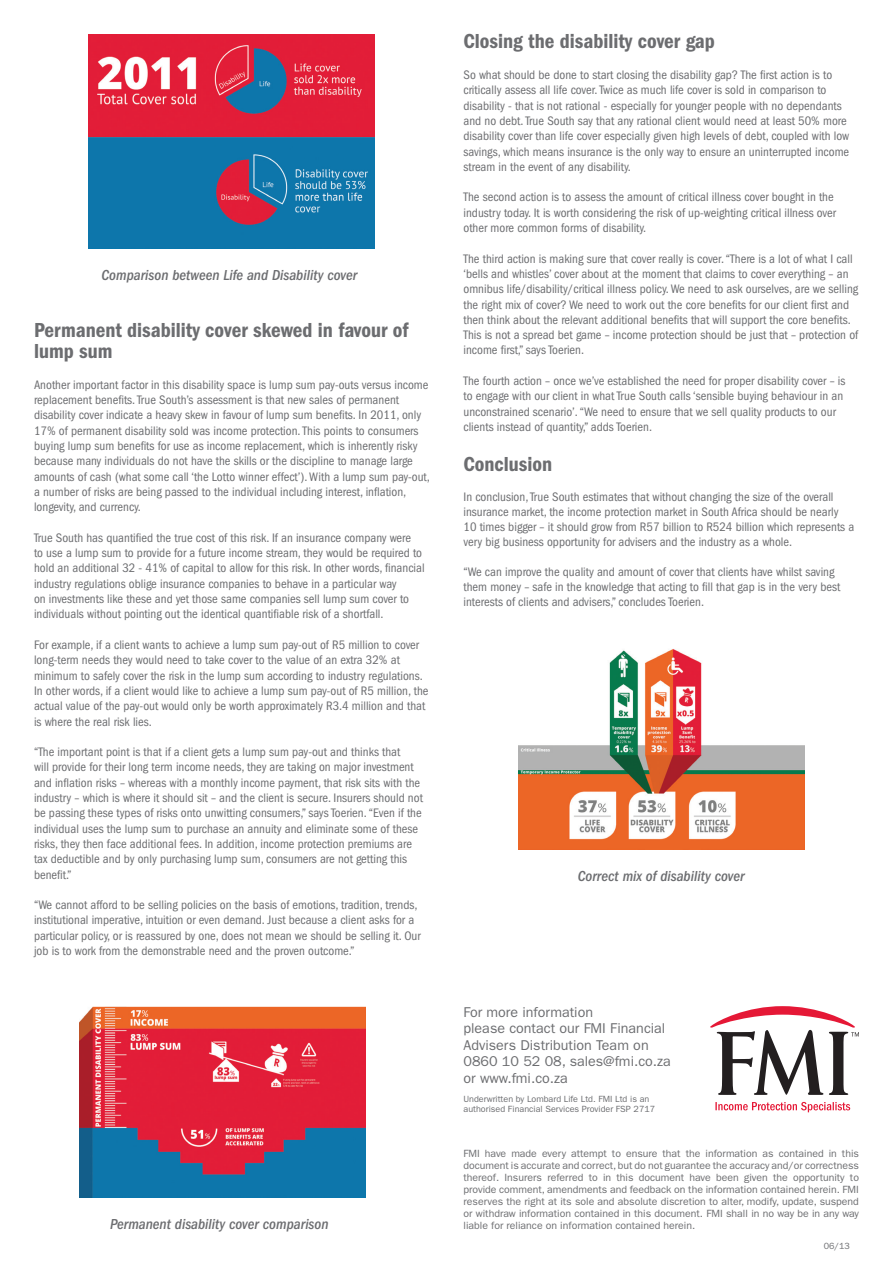
<style>
.page{position:relative;width:893px;height:1263px;background:#fff}
.page>*{position:absolute;margin:0;border:0;box-sizing:border-box;transform-origin:0 0}
.t1{font:21px/21px "ITC Franklin Gothic Std Dm Cd";color:#6c6d70}
.t2{font:italic 500 condensed 15px "ITC Franklin Gothic Std";color:#6c6d70}
.t3{font:14.25px/16.5px "ITC Franklin Gothic Std";color:#6c6d70}
.t4{font:condensed 12.75px/15.3px "ITC Franklin Gothic Std";color:#6c6d70}
.t5{font:10.5px/12px "ITC Franklin Gothic Std";color:#6c6d70;text-align:justify}
.t6{font:9px/10.5px "ITC Franklin Gothic Std";color:#6c6d70}
</style>
<div class="page">
<img style="left:89px;top:34px;width:286px;height:215px">
<img style="left:79px;top:1006px;width:287px;height:191px">
<svg style="left:710px;top:1006px;width:149px;height:89px"></svg>
<svg style="left:715px;top:1102px;width:135px;height:10px"></svg>
<img style="left:518px;top:649px;width:286px;height:200px">
<p class="t2" style="left:102px;top:267px;width:257px">Comparison between Life and Disability cover</p>
<h1 class="t1" style="left:34px;top:320px;width:376px">Permanent disability cover skewed in favour of lump sum</h1>
<p class="t4" style="left:34px;top:377px;width:397px">Another important factor in this disability space is lump sum pay-outs versus income replacement benefits. True South’s assessment is that new sales of permanent disability cover indicate a heavy skew in favour of lump sum benefits. In 2011, only 17% of permanent disability sold was income protection. This points to consumers buying lump sum benefits for use as income replacement, which is inherently risky because many individuals do not have the skills or the discipline to manage large amounts of cash (what some call ‘the Lotto winner effect’). With a lump sum pay-out, a number of risks are being passed to the individual including interest, inflation, longevity, and currency.</p>
<p class="t4" style="left:34px;top:530px;width:392px">True South has quantified the true cost of this risk. If an insurance company were<br>to use a lump sum to provide for a future income stream, they would be required to hold an additional 32 - 41% of capital to allow for this risk. In other words, financial industry regulations oblige insurance companies to behave in a particular way<br>on investments like these and yet those same companies sell lump sum cover to individuals without pointing out the identical quantifiable risk of a shortfall.</p>
<p class="t4" style="left:34px;top:637px;width:396px">For example, if a client wants to achieve a lump sum pay-out of R5 million to cover long-term needs they would need to take cover to the value of an extra 32% at minimum to safely cover the risk in the lump sum according to industry regulations.<br>In other words, if a client would like to achieve a lump sum pay-out of R5 million, the actual value of the pay-out would only be worth approximately R3.4 million and that is where the real risk lies.</p>
<p class="t4" style="left:34px;top:744px;width:390px">“The important point is that if a client gets a lump sum pay-out and thinks that<br>will provide for their long term income needs, they are taking on major investment and inflation risks – whereas with a monthly income payment, that risk sits with the industry – which is where it should sit – and the client is secure. Insurers should not be passing these types of risks onto unwitting consumers,” says Toerien. “Even if the individual uses the lump sum to purchase an annuity and eliminate some of these risks, they then face additional fees. In addition, income protection premiums are tax deductible and by only purchasing lump sum, consumers are not getting this benefit.”</p>
<p class="t4" style="left:34px;top:897px;width:388px">“We cannot afford to be selling policies on the basis of emotions, tradition, trends, institutional imperative, intuition or even demand. Just because a client asks for a particular policy, or is reassured by one, does not mean we should be selling it. Our job is to work from the demonstrable need and the proven outcome.”</p>
<p class="t2" style="left:110px;top:1215px;width:220px">Permanent disability cover comparison</p>
<h1 class="t1" style="left:463px;top:31px;width:253px">Closing the disability cover gap</h1>
<p class="t4" style="left:463px;top:67px;width:387px">So what should be done to start closing the disability gap? The first action is to critically assess all life cover. Twice as much life cover is sold in comparison to disability - that is not rational - especially for younger people with no dependants and no debt. True South say that any rational client would need at least 50% more disability cover than life cover especially given high levels of debt, coupled with low savings, which means insurance is the only way to ensure an uninterrupted income stream in the event of any disability.</p>
<p class="t4" style="left:463px;top:190px;width:374px">The second action is to assess the amount of critical illness cover bought in the industry today. It is worth considering the risk of up-weighting critical illness over other more common forms of disability.</p>
<p class="t4" style="left:463px;top:251px;width:396px">The third action is making sure that cover really is cover. “There is a lot of what I call ‘bells and whistles’ cover about at the moment that claims to cover everything – an omnibus life/disability/critical illness policy. We need to ask ourselves, are we selling the right mix of cover? We need to work out the core benefits for our client first and then think about the relevant additional benefits that will support the core benefits.<br>This is not a spread bet game – income protection should be just that – protection of income first,” says Toerien.</p>
<p class="t4" style="left:463px;top:373px;width:383px">The fourth action – once we’ve established the need for proper disability cover – is to engage with our client in what True South calls ‘sensible buying behaviour in an unconstrained scenario’. “We need to ensure that we sell quality products to our clients instead of quantity,” adds Toerien.</p>
<h1 class="t1" style="left:463px;top:454px;width:90px">Conclusion</h1>
<p class="t4" style="left:463px;top:490px;width:392px">In conclusion, True South estimates that without changing the size of the overall insurance market, the income protection market in South Africa should be nearly 10 times bigger – it should grow from R57 billion to R524 billion which represents a very big business opportunity for advisers and the industry as a whole.</p>
<p class="t4" style="left:463px;top:565px;width:378px">“We can improve the quality and amount of cover that clients have whilst saving them money – safe in the knowledge that acting to fill that gap is in the very best interests of clients and advisers,” concludes Toerien.</p>
<p class="t2" style="left:578px;top:868px;width:168px">Correct mix of disability cover</p>
<p class="t3" style="left:463px;top:1004px;width:209px">For more information<br>please contact our FMI Financial<br>Advisers Distribution Team on<br>0860 10 52 08, sales@fmi.co.za or www.fmi.co.za</p>
<p class="t6" style="left:463px;top:1093px;width:193px">Underwritten by Lombard Life Ltd. FMI Ltd is an authorised Financial Services Provider FSP 2717</p>
<p class="t5" style="left:463px;top:1147px;width:397px">FMI have made every attempt to ensure that the information as contained in this document is accurate and correct, but do not guarantee the accuracy and/or correctness thereof. Insurers referred to in this document have been given the opportunity to provide comment, amendments and feedback on the information contained herein. FMI reserves the right at its sole and absolute discretion to alter, modify, update, suspend or withdraw information contained in this document. FMI shall in no way be in any way liable for reliance on information contained herein.</p>
<p class="t6" style="left:824px;top:1241px;width:28px">06/13</p>
</div>
